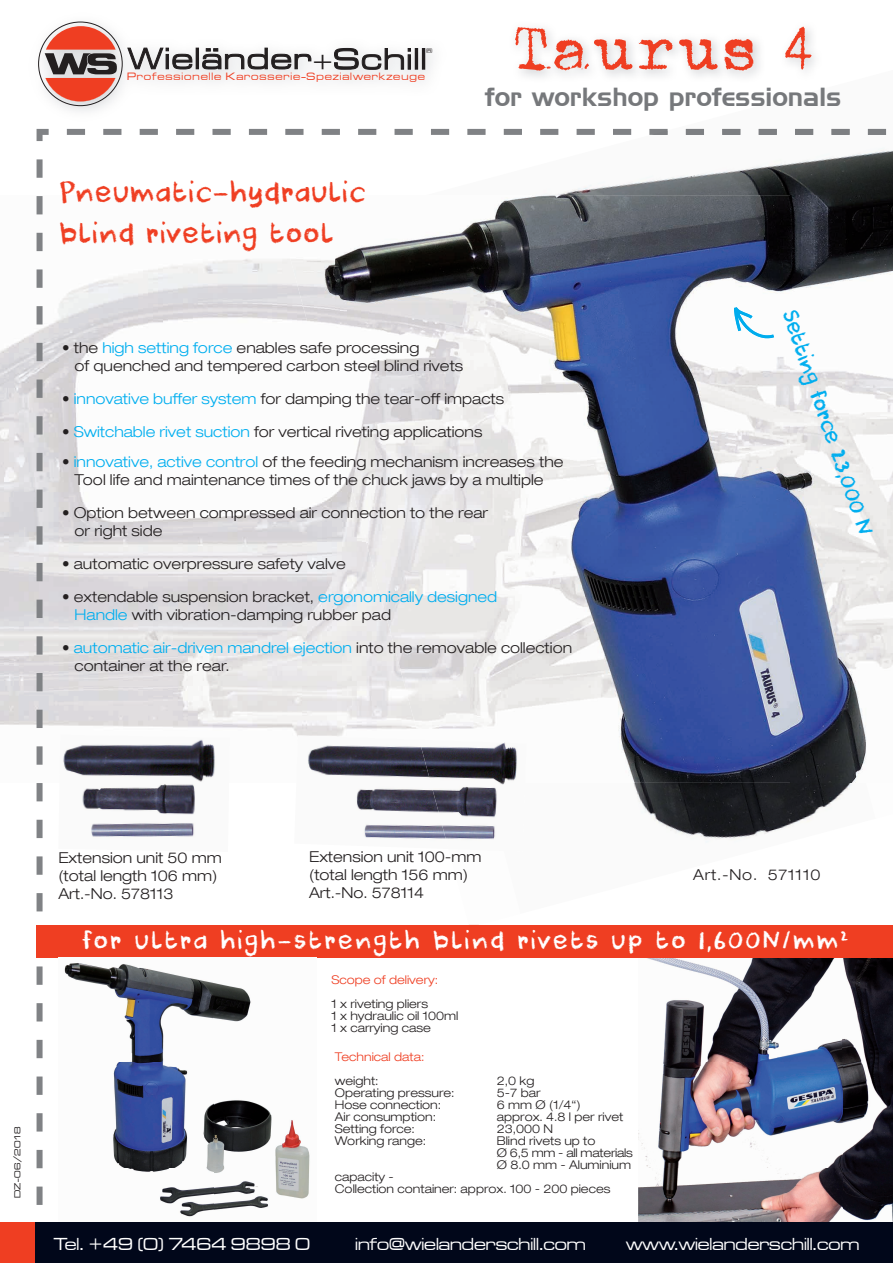
<style>
.page{position:relative;width:893px;height:1263px;background:#fff}
.page>*{position:absolute;margin:0;border:0;box-sizing:border-box;transform-origin:0 0}
.t1{font:75px "Mechanical Machine";letter-spacing:.05em;color:#ef3e22}
.t2{font:27px/40.5px "DK Cool Crayon";letter-spacing:.05em;color:#ef3e22}
.t3{font:25.5px "Handel Gothic BT";color:#76787b}
.t4{font:24px "DK Cool Crayon";letter-spacing:.1em;color:#fff}
.t5{font:23.7px "Microgramma D Medi Exte";color:#231f20;scale:1.14 1}
.t6{font:21px "DK Cool Crayon";color:#00aeef}
.t7{font:18px "Microgramma D Medi Exte";color:#fff}
.t8{font:300 expanded 15px/18px "Ford CE";color:#231f20}
.t9{font:300 expanded 15px "Ford CE";letter-spacing:.05em;color:#231f20}
.t10{font:300 expanded 12px/12px "Ford CE";color:#231f20}
.t11{font:300 expanded 12px "Ford CE";color:#ef3e22}
.t12{font:11.1px "Microgramma D Medi Exte";letter-spacing:.085em;color:#ef3e22}
.t13{font:9px "Microgramma D Medi Exte";letter-spacing:.05em;color:#231f20}
.t14{font:7.05px "Microgramma D Medi Exte";color:#231f20}
.s1{color:#00aeef}
</style>
<div class="page">
<img style="left:0;top:196px;width:385px;height:569px">
<img style="left:639px;top:957px;width:254px;height:265px">
<svg style="left:67px;top:129px;width:346px;height:6px"></svg>
<svg style="left:37px;top:129px;width:12px;height:1076px"></svg>
<div style="left:36px;top:925px;width:857px;height:32px;background:#ef3e22"></div>
<img style="left:38px;top:21px;width:394px;height:90px">
<svg style="left:45px;top:26px;width:72px;height:76px;background:#c27569"></svg>
<svg style="left:127px;top:47px;width:66px;height:23px"></svg>
<div style="left:196px;top:48px;width:3px;height:21px;border:1px solid #231f20"></div>
<svg style="left:202px;top:47px;width:110px;height:23px"></svg>
<svg style="left:334px;top:48px;width:77px;height:22px"></svg>
<div style="left:415px;top:48px;width:3px;height:22px;border:1px solid #231f20"></div>
<div style="left:422px;top:48px;width:3px;height:22px;border:1px solid #231f20"></div>
<img style="left:64px;top:963px;width:246px;height:254px">
<div style="left:0;top:1222px;width:893px;height:41px;background:#01071a"></div>
<div style="left:0;top:1222px;width:35px;height:41px;background:#ef3e22"></div>
<img style="left:82px;top:784px;width:113px;height:53px">
<img style="left:60px;top:735px;width:170px;height:47px">
<img style="left:356px;top:788px;width:75px;height:51px">
<img style="left:296px;top:735px;width:89px;height:42px">
<img style="left:426px;top:70px;width:195px;height:125px">
<img style="left:621px;top:128px;width:272px;height:67px">
<img style="left:819px;top:175px;width:74px;height:20px">
<img style="left:633px;top:783px;width:15px;height:29px">
<img style="left:648px;top:783px;width:204px;height:60px">
<img style="left:385px;top:195px;width:508px;height:588px">
<img style="left:334px;top:206px;width:52px;height:409px">
<img style="left:283px;top:219px;width:52px;height:207px">
<img style="left:651px;top:129px;width:235px;height:6px">
<img style="left:734px;top:307px;width:40px;height:31px">
<img style="left:431px;top:783px;width:74px;height:57px">
<img style="left:419px;top:740px;width:107px;height:43px">
<img style="left:509px;top:28px;width:306px;height:55px">
<h3 class="t5" style="left:311px;top:47px;width:21px">+</h3>
<p class="t14" style="left:426px;top:46px;width:8px">®</p>
<p class="t12" style="left:127px;top:69px;width:299px">Professionelle Karosserie-Spezialwerkzeuge</p>
<h2 class="t2" style="left:60px;top:173px;width:307px">Pneumatic-hydraulic blind riveting tool</h2>
<h1 class="t1" style="left:513px;top:8px;width:302px">Taurus 4</h1>
<h3 class="t3" style="left:485px;top:82px;width:358px">for workshop professionals</h3>
<p class="t8" style="left:75px;top:338px;width:390px;text-indent:-13px">• the <span class="s1">high setting force</span> enables safe processing<br>of quenched and tempered carbon steel blind rivets</p>
<p class="t8" style="left:62px;top:389px;width:444px">• <span class="s1">innovative buffer system</span> for damping the tear-off impacts</p>
<p class="t8" style="left:62px;top:422px;width:422px">• <span class="s1">Switchable rivet suction</span> for vertical riveting applications</p>
<p class="t8" style="left:62px;top:452px;width:503px;text-align:center">• <span class="s1">innovative, active control</span> of the feeding mechanism increases the<br>Tool life and maintenance times of the chuck jaws by a multiple</p>
<p class="t8" style="left:75px;top:503px;width:415px;text-indent:-13px">• Option between compressed air connection to the rear or right side</p>
<p class="t8" style="left:62px;top:554px;width:285px">• automatic overpressure safety valve</p>
<p class="t8" style="left:75px;top:587px;width:424px;text-indent:-13px">• extendable suspension bracket, <span class="s1">ergonomically designed<br>Handle</span> with vibration-damping rubber pad</p>
<p class="t8" style="left:75px;top:638px;width:499px;text-indent:-13px">• <span class="s1">automatic air-driven mandrel ejection</span> into the removable collection container at the rear.</p>
<h3 class="t6" style="left:801px;top:306px;width:238px;rotate:71deg">Setting force 23,000 N</h3>
<p class="t13" style="left:12px;top:1198px;width:74px;rotate:-90deg">DZ-06/2018</p>
<p class="t8" style="left:58px;top:848px;width:165px">Extension unit 50 mm (total length 106 mm)<br>Art.-No. 578113</p>
<p class="t8" style="left:309px;top:848px;width:174px">Extension unit 100-mm (total length 156 mm)<br>Art.-No. 578114</p>
<p class="t9" style="left:693px;top:866px;width:129px">Art.-No. 571110</p>
<h3 class="t4" style="left:82px;top:926px;width:768px">for ultra high-strength blind rivets up to 1,600N/mm<sup>2</sup></h3>
<p class="t11" style="left:331px;top:972px;width:108px">Scope of delivery:</p>
<p class="t10" style="left:331px;top:997px;width:128px">1 x riveting pliers<br>1 x hydraulic oil 100ml<br>1 x carrying case</p>
<p class="t11" style="left:335px;top:1049px;width:91px">Technical data:</p>
<p class="t10" style="left:335px;top:1074px;width:45px">weight:</p>
<p class="t10" style="left:497px;top:1074px;width:39px">2,0 kg</p>
<p class="t10" style="left:335px;top:1086px;width:121px">Operating pressure:</p>
<p class="t10" style="left:497px;top:1086px;width:45px">5-7 bar</p>
<p class="t10" style="left:335px;top:1098px;width:108px">Hose connection:</p>
<p class="t10" style="left:497px;top:1098px;width:85px">6 mm Ø (1/4“)</p>
<p class="t10" style="left:335px;top:1110px;width:103px">Air consumption:</p>
<p class="t10" style="left:497px;top:1110px;width:128px">approx. 4.8 l per rivet</p>
<p class="t10" style="left:335px;top:1122px;width:82px">Setting force:</p>
<p class="t10" style="left:497px;top:1122px;width:58px">23,000 N</p>
<p class="t10" style="left:335px;top:1134px;width:93px">Working range:</p>
<p class="t10" style="left:497px;top:1134px;width:138px">Blind rivets up to<br>Ø 6,5 mm - all materials<br>Ø 8.0 mm - Aluminium</p>
<p class="t10" style="left:335px;top:1170px;width:277px">capacity -<br>Collection container: approx. 100 - 200 pieces</p>
<p class="t7" style="left:54px;top:1232px;width:258px">Tel. +49 (0) 7464 9898 0</p>
<p class="t7" style="left:355px;top:1232px;width:232px">info@wielanderschill.com</p>
<p class="t7" style="left:626px;top:1232px;width:235px">www.wielanderschill.com</p>
</div>
